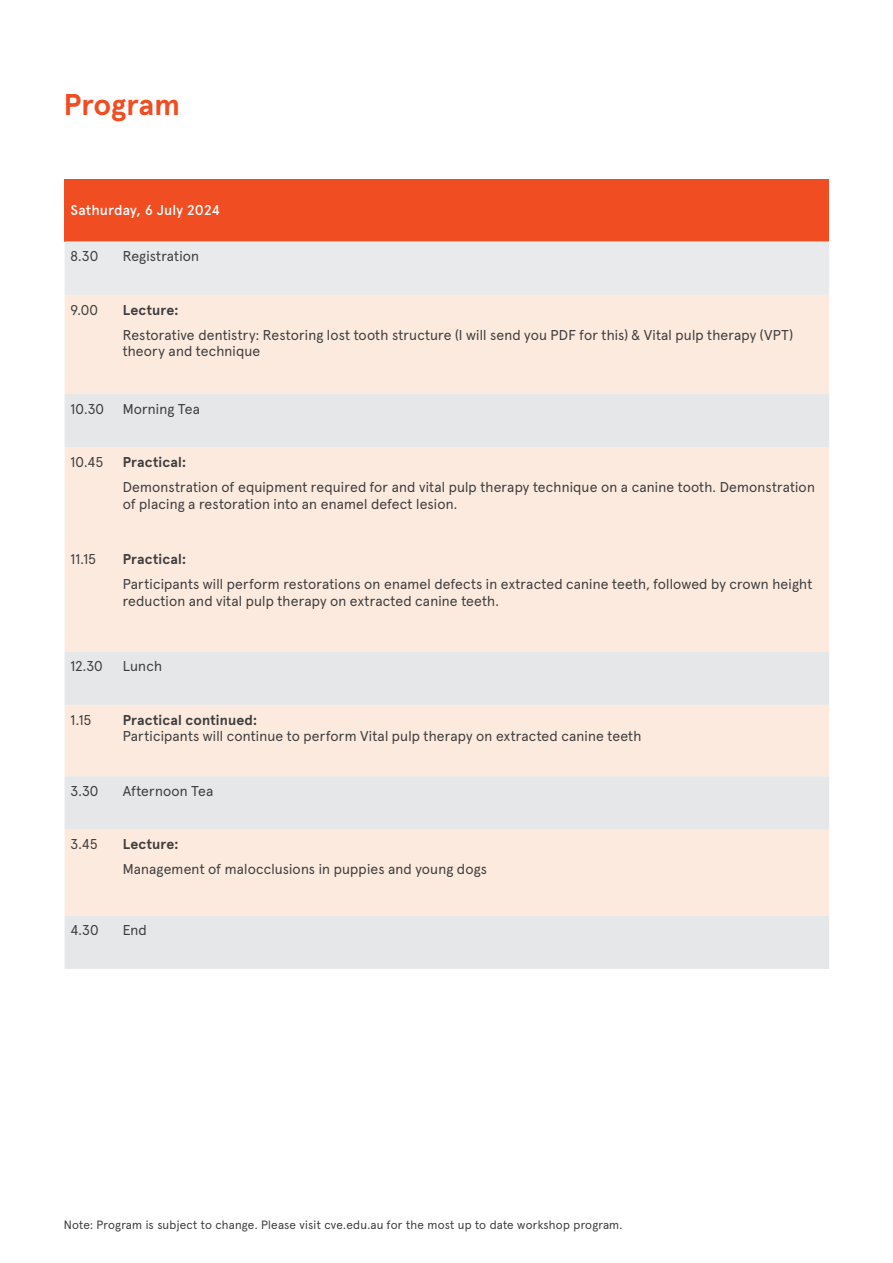
<style>
.page{position:relative;width:893px;height:1263px;background:#fff}
.page>*{position:absolute;margin:0;border:0;box-sizing:border-box;transform-origin:0 0}
.Page_Heading_-_20_24pt_charcoal{font:700 30px "Apercu Pro";letter-spacing:-.01em;color:#f04d22}
.Conference-program-body{font:14.25px/16.5px "Apercu Pro";letter-spacing:.01em;color:#3e3e3f}
.Conference-program-body-2{font:700 14.25px "Apercu Pro";letter-spacing:.01em;color:#3e3e3f}
.body_9_5_13pt_white{font:500 14.25px "Apercu Pro";letter-spacing:.005em;color:#fff}
.Process_Text_-_charcoal{font:12px "Apercu Pro";letter-spacing:.015em;color:#3e3e3f}
</style>
<div class="page">
<div style="left:65px;top:179px;width:764px;height:62px;background:#f04d22"></div>
<div style="left:65px;top:241px;width:764px;height:54px;background:#e9eaeb"></div>
<div style="left:65px;top:295px;width:764px;height:99px;background:#fdeade"></div>
<svg style="left:65px;top:394px;width:764px;height:575px;background:#f4e8e2"></svg>
<p class="Page_Heading_-_20_24pt_charcoal" style="left:64px;top:81px;width:118px">Program</p>
<p class="body_9_5_13pt_white" style="left:71px;top:199px;width:151px">Sathurday, 6 July 2024</p>
<p class="Conference-program-body" style="left:71px;top:247px;width:29px">8.30</p>
<p class="Conference-program-body" style="left:123px;top:247px;width:78px">Registration</p>
<p class="Conference-program-body" style="left:71px;top:300px;width:29px">9.00</p>
<p class="Conference-program-body-2" style="left:123px;top:298px;width:57px">Lecture:</p>
<p class="Conference-program-body" style="left:123px;top:325px;width:672px">Restorative dentistry: Restoring lost tooth structure (I will send you PDF for this) &amp; Vital pulp therapy (VPT) theory and technique</p>
<p class="Conference-program-body" style="left:71px;top:399px;width:35px">10.30</p>
<p class="Conference-program-body" style="left:123px;top:399px;width:79px">Morning Tea</p>
<p class="Conference-program-body" style="left:71px;top:453px;width:34px">10.45</p>
<p class="Conference-program-body-2" style="left:123px;top:451px;width:65px">Practical:</p>
<p class="Conference-program-body" style="left:123px;top:478px;width:694px">Demonstration of equipment required for and vital pulp therapy technique on a canine tooth. Demonstration of placing a restoration into an enamel defect lesion.</p>
<p class="Conference-program-body" style="left:71px;top:550px;width:27px">11.15</p>
<p class="Conference-program-body-2" style="left:123px;top:548px;width:65px">Practical:</p>
<p class="Conference-program-body" style="left:123px;top:575px;width:691px">Participants will perform restorations on enamel defects in extracted canine teeth, followed by crown height reduction and vital pulp therapy on extracted canine teeth.</p>
<p class="Conference-program-body" style="left:71px;top:657px;width:34px">12.30</p>
<p class="Conference-program-body" style="left:123px;top:657px;width:41px">Lunch</p>
<p class="Conference-program-body" style="left:71px;top:710px;width:22px">1.15</p>
<p class="Conference-program-body-2" style="left:123px;top:708px;width:136px">Practical continued:</p>
<p class="Conference-program-body" style="left:123px;top:727px;width:520px">Participants will continue to perform Vital pulp therapy on extracted canine teeth</p>
<p class="Conference-program-body" style="left:71px;top:782px;width:29px">3.30</p>
<p class="Conference-program-body" style="left:123px;top:782px;width:92px">Afternoon Tea</p>
<p class="Conference-program-body" style="left:71px;top:835px;width:28px">3.45</p>
<p class="Conference-program-body-2" style="left:123px;top:833px;width:57px">Lecture:</p>
<p class="Conference-program-body" style="left:123px;top:860px;width:366px">Management of malocclusions in puppies and young dogs</p>
<p class="Conference-program-body" style="left:71px;top:921px;width:30px">4.30</p>
<p class="Conference-program-body" style="left:123px;top:921px;width:26px">End</p>
<p class="Process_Text_-_charcoal" style="left:64px;top:1215px;width:560px">Note: Program is subject to change. Please visit cve.edu.au for the most up to date workshop program.</p>
</div>
